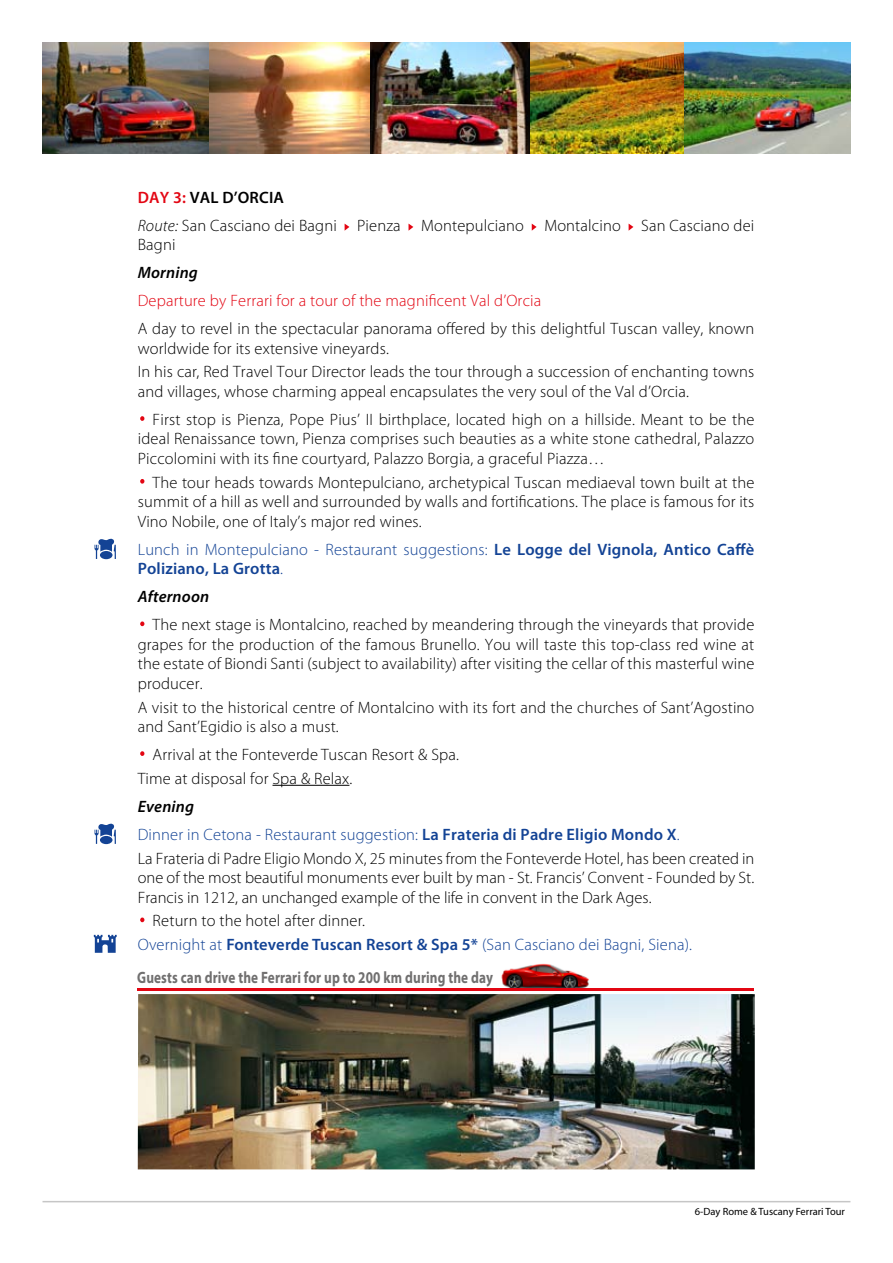
<style>
.page{position:relative;width:893px;height:1263px;background:#fff}
.page>*{position:absolute;margin:0;border:0;box-sizing:border-box;transform-origin:0 0}
.t1{font:300 52.5px "Myriad Pro";color:#e30613}
.t2{font:300 16.5px/19.5px "Myriad Pro";letter-spacing:.01em;color:#000}
.t3{font:300 16.5px/28px "Myriad Pro";letter-spacing:.01em;color:#134395}
.t4{font:600 16.5px/19.5px "Myriad Pro";letter-spacing:.01em;color:#134395}
.t5{font:300 16.5px "Myriad Pro";letter-spacing:.01em;color:#e30613}
.t6{font:700 16.5px "Myriad Pro";letter-spacing:.01em;color:#706f6f;scale:.8 1}
.t7{font:italic 600 16.5px "Myriad Pro";letter-spacing:.01em;color:#000}
.t8{font:10.5px "Myriad Pro";color:#000}
.s1{font-weight:600;color:#e30613}
.s2{font-weight:600}
.s3{font-style:italic}
.s4{font-weight:300}
.s5{font-weight:600;font-style:italic;color:#000}
.s6{color:#000}
</style>
<div class="page">
<hr style="left:43px;top:1201px;width:807px;height:1px;background:#c6c6c6">
<hr style="left:272px;top:785px;width:77px;height:1px;background:#000">
<svg style="left:345px;top:224px;width:4px;height:7px"></svg>
<svg style="left:408px;top:224px;width:5px;height:7px"></svg>
<svg style="left:532px;top:224px;width:5px;height:7px"></svg>
<svg style="left:629px;top:224px;width:4px;height:7px"></svg>
<img style="left:138px;top:994px;width:617px;height:175px">
<svg style="left:95px;top:824px;width:21px;height:20px"></svg>
<svg style="left:95px;top:539px;width:21px;height:20px"></svg>
<svg style="left:94px;top:935px;width:23px;height:18px"></svg>
<img style="left:499px;top:963px;width:91px;height:26px">
<hr style="left:137px;top:989px;width:617px;height:2px;background:#e30613">
<img style="left:529px;top:43px;width:156px;height:110px">
<img style="left:370px;top:43px;width:159px;height:110px">
<img style="left:208px;top:43px;width:162px;height:110px">
<img style="left:685px;top:43px;width:165px;height:110px">
<img style="left:43px;top:43px;width:165px;height:110px">
<p class="t2" style="left:138px;top:183px;width:618px;line-height:28px"><span class="s1">DAY 3:</span> <span class="s2">VAL D’ORCIA<br></span><span class="s3">Route:</span> San Casciano dei Bagni Pienza Montepulciano Montalcino San Casciano dei</p>
<p class="t2" style="left:138px;top:235px;width:39px">Bagni</p>
<p class="t7" style="left:138px;top:264px;width:62px">Morning</p>
<p class="t5" style="left:138px;top:292px;width:405px">Departure by Ferrari for a tour of the magnificent Val d’Orcia</p>
<p class="t2" style="left:138px;top:319px;width:618px">A day to revel in the spectacular panorama offered by this delightful Tuscan valley, known worldwide for its extensive vineyards.</p>
<p class="t2" style="left:138px;top:362px;width:618px">In his car, Red Travel Tour Director leads the tour through a succession of enchanting towns and villages, whose charming appeal encapsulates the very soul of the Val d’Orcia.</p>
<h1 class="t1" style="left:138px;top:386px;width:11px">·</h1>
<p class="t2" style="left:138px;top:410px;width:618px;text-align:justify;text-indent:15px">First stop is Pienza, Pope Pius’ II birthplace, located high on a hillside. Meant to be the ideal Renaissance town, Pienza comprises such beauties as a white stone cathedral, Palazzo Piccolomini with its fine courtyard, Palazzo Borgia, a graceful Piazza…</p>
<h1 class="t1" style="left:138px;top:449px;width:11px">·</h1>
<p class="t2" style="left:138px;top:473px;width:618px;text-align:justify;text-indent:15px">The tour heads towards Montepulciano, archetypical Tuscan mediaeval town built at the summit of a hill as well and surrounded by walls and fortifications. The place is famous for its Vino Nobile, one of Italy’s major red wines.</p>
<p class="t4" style="left:138px;top:540px;width:618px"><span class="s4">Lunch in Montepulciano - Restaurant suggestions:</span> Le Logge del Vignola, Antico Caffè<br>Poliziano, La Grotta<span class="s4">.</span></p>
<p class="t7" style="left:138px;top:588px;width:73px">Afternoon</p>
<h1 class="t1" style="left:138px;top:591px;width:11px">·</h1>
<p class="t2" style="left:138px;top:615px;width:618px;text-align:justify;text-indent:15px">The next stage is Montalcino, reached by meandering through the vineyards that provide grapes for the production of the famous Brunello. You will taste this top-class red wine at the estate of Biondi Santi (subject to availability) after visiting the cellar of this masterful wine producer.</p>
<p class="t2" style="left:138px;top:697px;width:618px">A visit to the historical centre of Montalcino with its fort and the churches of Sant’Agostino and Sant’Egidio is also a must.</p>
<h1 class="t1" style="left:138px;top:721px;width:11px">·</h1>
<p class="t2" style="left:138px;top:743px;width:323px;line-height:23.7px;text-indent:15px">Arrival at the Fonteverde Tuscan Resort &amp; Spa.<br>Time at disposal for Spa &amp; Relax.</p>
<p class="t3" style="left:138px;top:792px;width:543px"><span class="s5">Evening<br></span>Dinner in Cetona - Restaurant suggestion: <span class="s2">La Frateria di Padre Eligio Mondo X</span>.</p>
<p class="t2" style="left:138px;top:848px;width:618px;text-align:justify">La Frateria di Padre Eligio Mondo X, 25 minutes from the Fonteverde Hotel, has been created in one of the most beautiful monuments ever built by man - St. Francis’ Convent - Founded by St.<br>Francis in 1212, an unchanged example of the life in convent in the Dark Ages.</p>
<h1 class="t1" style="left:138px;top:887px;width:11px">·</h1>
<p class="t3" style="left:138px;top:909px;width:556px;line-height:23.7px;text-indent:15px"><span class="s6">Return to the hotel after dinner.<br></span>Overnight at <span class="s2">Fonteverde Tuscan Resort &amp; Spa 5*</span> (San Casciano dei Bagni, Siena).</p>
<p class="t6" style="left:137px;top:968px;width:446px">Guests can drive the Ferrari for up to 200 km during the day</p>
<p class="t8" style="left:695px;top:1205px;width:152px">6-Day Rome &amp; Tuscany Ferrari Tour</p>
</div>
